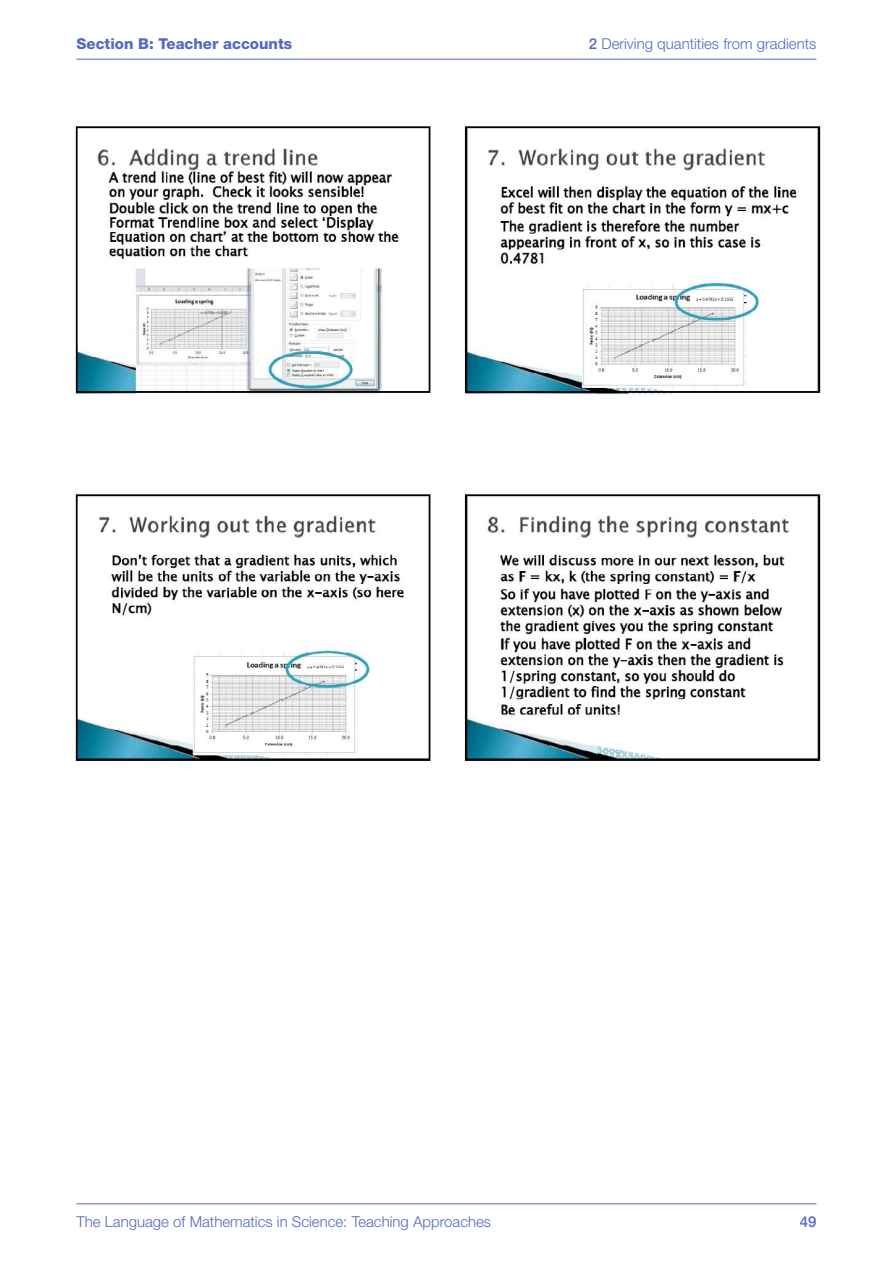
<style>
.page{position:relative;width:893px;height:1263px;background:#fff}
.page>*{position:absolute;margin:0;border:0;box-sizing:border-box;transform-origin:0 0}
.t1{font:300 15px "Helvetica Neue LT Std";color:#5469c1}
.t2{font:800 15px "Helvetica Neue LT Std";color:#5469c1}
.t3{font:500 15px "Helvetica Neue LT Std";color:#5469c1}
.s1{font-weight:500}
</style>
<div class="page">
<hr style="left:77px;top:59px;width:739px;height:1px;background:#5469c1">
<hr style="left:77px;top:1203px;width:739px;height:1px;background:#5469c1">
<img style="left:75px;top:126px;width:747px;height:636px">
<p class="t2" style="left:77px;top:35px;width:217px">Section B: Teacher accounts</p>
<p class="t1" style="left:589px;top:34px;width:229px"><span class="s1">2</span> Deriving quantities from gradients</p>
<p class="t1" style="left:77px;top:1212px;width:416px">The Language of Mathematics in Science: Teaching Approaches</p>
<p class="t3" style="left:800px;top:1212px;width:18px">49</p>
</div>
